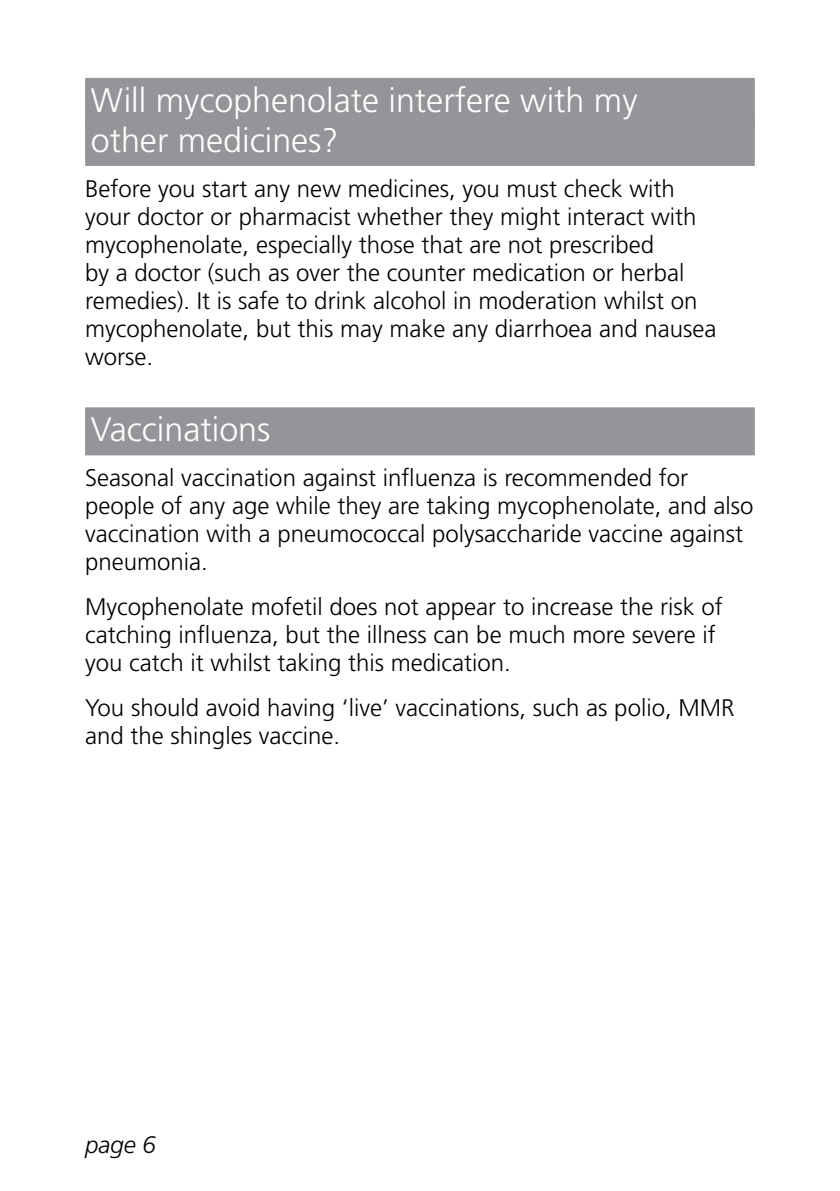
<style>
.page{position:relative;width:840px;height:1191px;background:#fff}
.page>*{position:absolute;margin:0;border:0;box-sizing:border-box;transform-origin:0 0}
.t1{font:300 34px/40px "Frutiger";color:#fff}
.t2{font:300 24px/28px "Frutiger";color:#000}
.t3{font:italic 300 24px "Frutiger";color:#000}
</style>
<div class="page">
<div style="left:85px;top:78px;width:669px;height:48px;background:#939598"></div>
<div style="left:85px;top:118px;width:669px;height:48px;background:#939598"></div>
<div style="left:85px;top:407px;width:669px;height:48px;background:#939598"></div>
<h1 class="t1" style="left:91px;top:80px;width:548px">Will mycophenolate interfere with my other medicines?</h1>
<p class="t2" style="left:85px;top:174px;width:632px">Before you start any new medicines, you must check with your doctor or pharmacist whether they might interact with mycophenolate, especially those that are not prescribed<br>by a doctor (such as over the counter medication or herbal remedies). It is safe to drink alcohol in moderation whilst on mycophenolate, but this may make any diarrhoea and nausea worse.</p>
<h1 class="t1" style="left:91px;top:409px;width:181px">Vaccinations</h1>
<p class="t2" style="left:85px;top:464px;width:669px">Seasonal vaccination against influenza is recommended for people of any age while they are taking mycophenolate, and also vaccination with a pneumococcal polysaccharide vaccine against pneumonia.</p>
<p class="t2" style="left:85px;top:593px;width:638px">Mycophenolate mofetil does not appear to increase the risk of catching influenza, but the illness can be much more severe if you catch it whilst taking this medication.</p>
<p class="t2" style="left:85px;top:694px;width:650px">You should avoid having ‘live’ vaccinations, such as polio, MMR and the shingles vaccine.</p>
<p class="t3" style="left:85px;top:1131px;width:72px">page 6</p>
</div>
